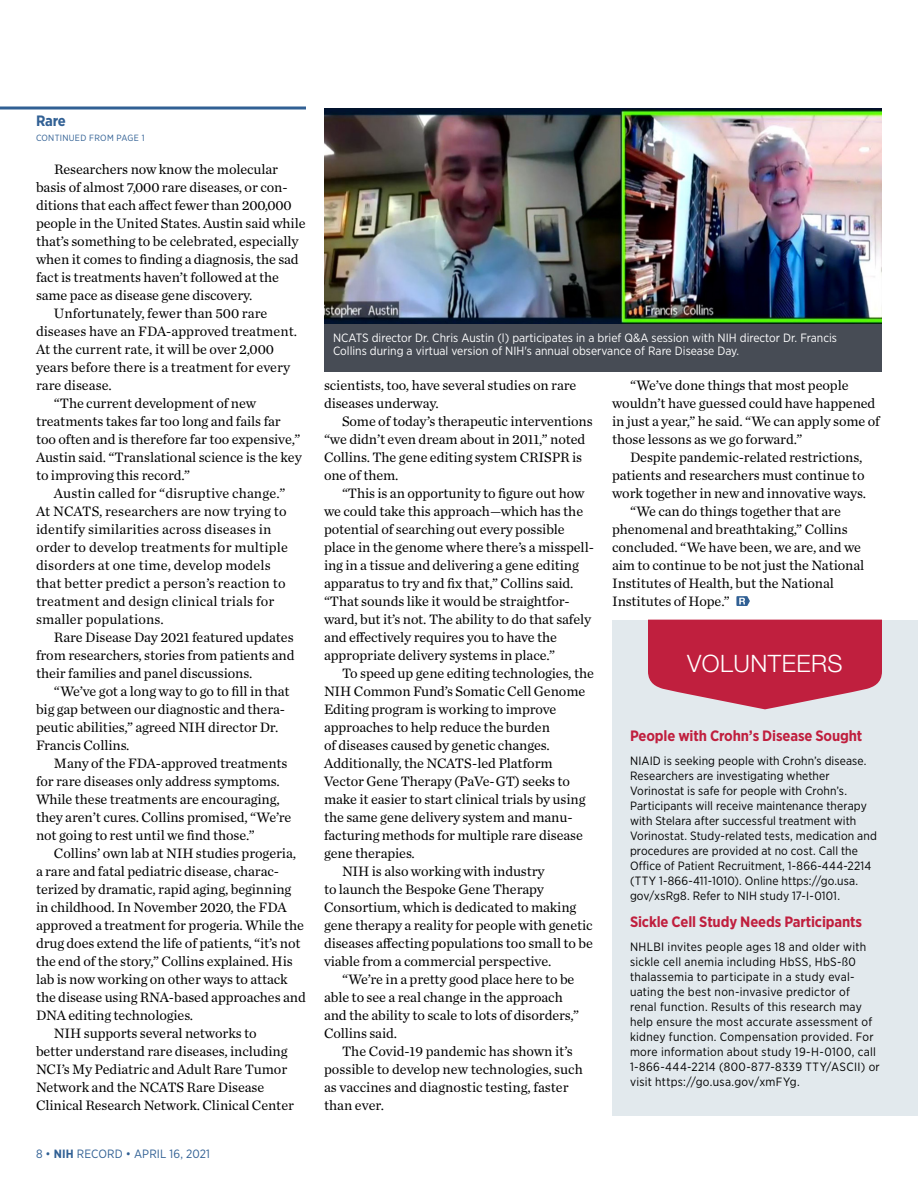
<style>
.page{position:relative;width:918px;height:1188px;background:#fff}
.page>*{position:absolute;margin:0;border:0;box-sizing:border-box;transform-origin:0 0}
.Page_jump{font:300 24px "Helvetica Neue LT Std";letter-spacing:.02em;color:#fff}
.Head__Volunteers{font:700 15px "Gotham Narrow";letter-spacing:-.01em;color:#c01f3e}
.Head_2_Subheads_Body{font:700 15px "Gotham Narrow";color:#316094}
.Body_1{font:14.25px/18px "Chronicle Text G1";letter-spacing:-.005em;color:#000}
.Body_2__Briefs_and_S{font:12px/15px "Gotham Narrow";letter-spacing:.015em;color:#000}
.Photo_caption_revers{font:12px/13.5px "Gotham Narrow";color:#fff}
.t1{font:12px "Gotham Narrow";letter-spacing:.01em;color:#316094}
.Page_jump-2{font:9px "Gotham Narrow";letter-spacing:.03em;color:#316094}
.s1{font-weight:700}
</style>
<div class="page">
<svg style="left:0;top:106px;width:306px;height:4px"></svg>
<div style="left:324px;top:315px;width:558px;height:57px;background:#474c55"></div>
<svg style="left:736px;top:596px;width:14px;height:10px"></svg>
<img style="left:324px;top:108px;width:558px;height:216px">
<div style="left:612px;top:621px;width:306px;height:495px;background:#e2e9ed"></div>
<svg style="left:648px;top:620px;width:234px;height:89px"></svg>
<p class="Head_2_Subheads_Body" style="left:36px;top:111px;width:31px">Rare</p>
<p class="Page_jump-2" style="left:36px;top:132px;width:110px">CONTINUED FROM PAGE 1</p>
<p class="Body_1" style="left:36px;top:159px;width:271px;text-indent:18px">Researchers now know the molecular basis of almost 7,000 rare diseases, or con&shy;ditions that each affect fewer than 200,000 people in the United States. Austin said while that’s something to be celebrated, especially when it comes to finding a diagnosis, the sad fact is treatments haven’t followed at the same pace as disease gene discovery.</p>
<p class="Body_1" style="left:36px;top:303px;width:263px;text-indent:18px">Unfortunately, fewer than 500 rare diseases have an FDA-approved treatment.<br>At the current rate, it will be over 2,000 years before there is a treatment for every rare disease.</p>
<p class="Body_1" style="left:36px;top:393px;width:267px;text-indent:18px">“The current development of new treatments takes far too long and fails far too often and is therefore far too expensive,” Austin said. “Translational science is the key to improving this record.”</p>
<p class="Body_1" style="left:36px;top:483px;width:253px;text-indent:18px">Austin called for “disruptive change.” At NCATS, researchers are now trying to identify similarities across diseases in order to develop treatments for multiple disorders at one time, develop models that better predict a person’s reaction to treatment and design clinical trials for smaller populations.</p>
<p class="Body_1" style="left:36px;top:627px;width:260px;text-align:justify;text-indent:18px">Rare Disease Day 2021 featured updates from researchers, stories from patients and their families and panel discussions.</p>
<p class="Body_1" style="left:36px;top:681px;width:255px;text-indent:18px">“We’ve got a long way to go to fill in that big gap between our diagnostic and thera&shy;peutic abilities,” agreed NIH director Dr.<br>Francis Collins.</p>
<p class="Body_1" style="left:36px;top:753px;width:257px;text-indent:18px">Many of the FDA-approved treatments for rare diseases only address symptoms.<br>While these treatments are encouraging, they aren’t cures. Collins promised, “We’re not going to rest until we find those.”</p>
<p class="Body_1" style="left:36px;top:843px;width:271px;text-indent:18px">Collins’ own lab at NIH studies progeria, a rare and fatal pediatric disease, charac&shy;terized by dramatic, rapid aging, beginning in childhood. In November 2020, the FDA approved a treatment for progeria. While the drug does extend the life of patients, “it’s not the end of the story,” Collins explained. His lab is now working on other ways to attack the disease using RNA-based approaches and DNA editing technologies.</p>
<p class="Body_1" style="left:36px;top:1023px;width:259px;text-indent:18px">NIH supports several networks to better understand rare diseases, including NCI’s My Pediatric and Adult Rare Tumor Network and the NCATS Rare Disease Clinical Research Network. Clinical Center</p>
<p class="t1" style="left:36px;top:1146px;width:176px">8 • <span class="s1">NIH</span> RECORD • APRIL 16, 2021</p>
<p class="Photo_caption_revers" style="left:333px;top:330px;width:506px">NCATS director Dr. Chris Austin (l) participates in a brief Q&amp;A session with NIH director Dr. Francis<br>Collins during a virtual version of NIH's annual observance of Rare Disease Day.</p>
<p class="Body_1" style="left:324px;top:375px;width:254px">scientists, too, have several studies on rare diseases underway.</p>
<p class="Body_1" style="left:324px;top:411px;width:270px;text-indent:18px">Some of today’s therapeutic interventions “we didn’t even dream about in 2011,” noted Collins. The gene editing system CRISPR is one of them.</p>
<p class="Body_1" style="left:324px;top:483px;width:271px;text-indent:18px">“This is an opportunity to figure out how we could take this approach—which has the potential of searching out every possible place in the genome where there’s a misspell&shy;ing in a tissue and delivering a gene editing apparatus to try and fix that,” Collins said. “That sounds like it would be straightfor&shy;ward, but it’s not. The ability to do that safely and effectively requires you to have the appropriate delivery systems in place.”</p>
<p class="Body_1" style="left:324px;top:663px;width:271px;text-indent:18px">To speed up gene editing technologies, the NIH Common Fund’s Somatic Cell Genome Editing program is working to improve approaches to help reduce the burden<br>of diseases caused by genetic changes.<br>Additionally, the NCATS-led Platform Vector Gene Therapy (PaVe-GT) seeks to make it easier to start clinical trials by using the same gene delivery system and manu&shy;facturing methods for multiple rare disease gene therapies.</p>
<p class="Body_1" style="left:324px;top:861px;width:271px;text-indent:18px">NIH is also working with industry<br>to launch the Bespoke Gene Therapy Consortium, which is dedicated to making gene therapy a reality for people with genetic diseases affecting populations too small to be viable from a commercial perspective.</p>
<p class="Body_1" style="left:324px;top:969px;width:257px;text-indent:18px">“We’re in a pretty good place here to be able to see a real change in the approach and the ability to scale to lots of disorders,” Collins said.</p>
<p class="Body_1" style="left:324px;top:1041px;width:260px;text-indent:18px">The Covid-19 pandemic has shown it’s possible to develop new technologies, such as vaccines and diagnostic testing, faster than ever.</p>
<p class="Body_1" style="left:612px;top:375px;width:269px;text-indent:18px">“We’ve done things that most people wouldn’t have guessed could have happened in just a year,” he said. “We can apply some of those lessons as we go forward.”</p>
<p class="Body_1" style="left:612px;top:447px;width:256px;text-indent:18px">Despite pandemic-related restrictions, patients and researchers must continue to work together in new and innovative ways.</p>
<p class="Body_1" style="left:612px;top:501px;width:254px;text-indent:18px">“We can do things together that are phenomenal and breathtaking,” Collins concluded. “We have been, we are, and we aim to continue to be not just the National Institutes of Health, but the National Institutes of Hope.”</p>
<p class="Page_jump" style="left:687px;top:649px;width:157px">VOLUNTEERS</p>
<p class="Head__Volunteers" style="left:630px;top:726px;width:234px">People with Crohn’s Disease Sought</p>
<p class="Body_2__Briefs_and_S" style="left:630px;top:753px;width:248px">NIAID is seeking people with Crohn’s disease.<br>Researchers are investigating whether Vorinostat is safe for people with Crohn’s.<br>Participants will receive maintenance therapy with Stelara after successful treatment with Vorinostat. Study-related tests, medication and procedures are provided at no cost. Call the Office of Patient Recruitment, 1-866-444-2214 (TTY 1-866-411-1010). Online https://go.usa. gov/xsRg8. Refer to NIH study 17-I-0101.</p>
<p class="Head__Volunteers" style="left:630px;top:912px;width:234px">Sickle Cell Study Needs Participants</p>
<p class="Body_2__Briefs_and_S" style="left:630px;top:939px;width:251px">NHLBI invites people ages 18 and older with sickle cell anemia including HbSS, HbS-ß0 thalassemia to participate in a study eval&shy;uating the best non-invasive predictor of<br>renal function. Results of this research may help ensure the most accurate assessment of kidney function. Compensation provided. For more information about study 19-H-0100, call 1-866-444-2214 (800-877-8339 TTY/ASCII) or visit https://go.usa.gov/xmFYg.</p>
</div>
